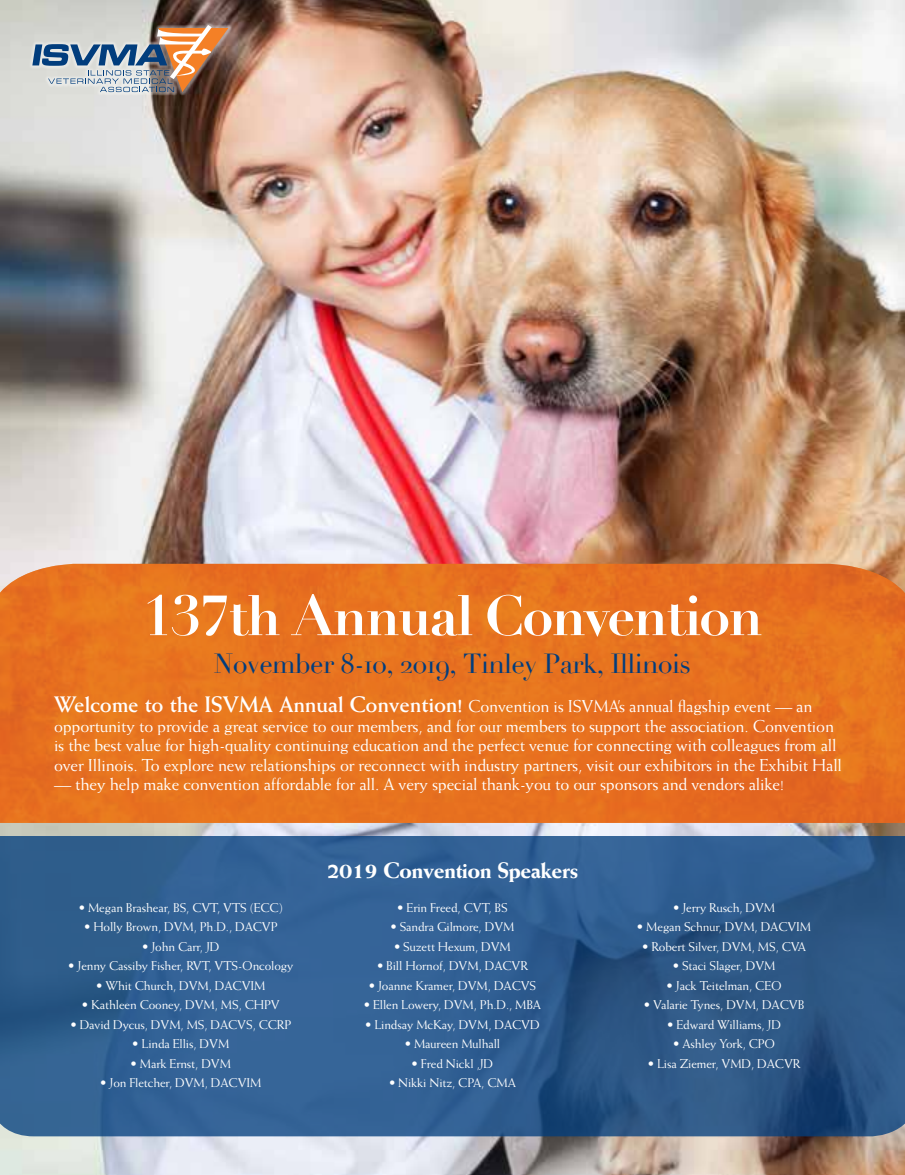
<style>
.page{position:relative;width:905px;height:1175px;background:#fff}
.page>*{position:absolute;margin:0;border:0;box-sizing:border-box;transform-origin:0 0}
.t1{font:700 55.5px "Didot";letter-spacing:-.04em;color:#fff}
.t2{font:27px "Didot";letter-spacing:-.025em;color:#013d7d}
.t3{font:800 22.5px "Weiss";letter-spacing:-.03em;color:#fff}
.t4{font:17.25px/19.5px "Weiss";letter-spacing:-.01em;color:#fff}
.t5{font:12.75px "Weiss";letter-spacing:-.01em;color:#fff}
.s1{font-weight:700;font-size:22.5px}
</style>
<div class="page">
<img style="left:0;top:0;width:904px;height:1174px">
<img style="left:0;top:564px;width:904px;height:259px">
<div style="left:29px;top:21px;width:203px;height:75px;background:#fff;opacity:.4"></div>
<svg style="left:32px;top:25px;width:196px;height:67px;background:#a8a09c"></svg>
<svg style="left:0;top:836px;width:904px;height:300px;background:#2f5c8d"></svg>
<p class="t1" style="left:142px;top:580px;width:622px">137th Annual Convention</p>
<p class="t2" style="left:214px;top:647px;width:478px">November 8-10, 2019, Tinley Park, Illinois</p>
<p class="t4" style="left:54px;top:696px;width:789px"><span class="s1">Welcome to the ISVMA Annual Convention!</span> Convention is ISVMA’s annual flagship event — an opportunity to provide a great service to our members, and for our members to support the association. Convention is the best value for high-quality continuing education and the perfect venue for connecting with colleagues from all over Illinois. To explore new relationships or reconnect with industry partners, visit our exhibitors in the Exhibit Hall</p>
<p class="t4" style="left:54px;top:774px;width:731px">— they help make convention affordable for all. A very special thank-you to our sponsors and vendors alike!</p>
<p class="t5" style="left:79px;top:900px;width:206px">• Megan Brashear, BS, CVT, VTS (ECC)</p>
<p class="t5" style="left:84px;top:919px;width:195px">• Holly Brown, DVM, Ph.D., DACVP</p>
<p class="t5" style="left:142px;top:939px;width:79px">• John Carr, JD</p>
<p class="t5" style="left:68px;top:958px;width:227px">• Jenny Cassiby Fisher, RVT, VTS-Oncology</p>
<p class="t5" style="left:96px;top:978px;width:171px">• Whit Church, DVM, DACVIM</p>
<p class="t5" style="left:82px;top:997px;width:199px">• Kathleen Cooney, DVM, MS, CHPV</p>
<p class="t5" style="left:70px;top:1017px;width:222px">• David Dycus, DVM, MS, DACVS, CCRP</p>
<p class="t5" style="left:132px;top:1036px;width:99px">• Linda Ellis, DVM</p>
<p class="t5" style="left:131px;top:1056px;width:102px">• Mark Ernst, DVM</p>
<p class="t5" style="left:100px;top:1075px;width:163px">• Jon Fletcher, DVM, DACVIM</p>
<p class="t3" style="left:326px;top:856px;width:253px">2019 Convention Speakers</p>
<p class="t5" style="left:397px;top:900px;width:112px">• Erin Freed, CVT, BS</p>
<p class="t5" style="left:390px;top:919px;width:126px">• Sandra Gilmore, DVM</p>
<p class="t5" style="left:394px;top:939px;width:118px">• Suzett Hexum, DVM</p>
<p class="t5" style="left:377px;top:958px;width:152px">• Bill Hornof, DVM, DACVR</p>
<p class="t5" style="left:369px;top:978px;width:169px">• Joanne Kramer, DVM, DACVS</p>
<p class="t5" style="left:364px;top:997px;width:179px">• Ellen Lowery, DVM, Ph.D., MBA</p>
<p class="t5" style="left:365px;top:1017px;width:176px">• Lindsay McKay, DVM, DACVD</p>
<p class="t5" style="left:405px;top:1036px;width:97px">• Maureen Mulhall</p>
<p class="t5" style="left:411px;top:1056px;width:83px">• Fred Nickl ,JD</p>
<p class="t5" style="left:389px;top:1075px;width:128px">• Nikki Nitz, CPA, CMA</p>
<p class="t5" style="left:673px;top:900px;width:104px">• Jerry Rusch, DVM</p>
<p class="t5" style="left:637px;top:919px;width:176px">• Megan Schnur, DVM, DACVIM</p>
<p class="t5" style="left:642px;top:939px;width:165px">• Robert Silver, DVM, MS, CVA</p>
<p class="t5" style="left:672px;top:958px;width:104px">• Staci Slager, DVM</p>
<p class="t5" style="left:666px;top:978px;width:117px">• Jack Teitelman, CEO</p>
<p class="t5" style="left:644px;top:997px;width:162px">• Valarie Tynes, DVM, DACVB</p>
<p class="t5" style="left:667px;top:1017px;width:115px">• Edward Williams, JD</p>
<p class="t5" style="left:673px;top:1036px;width:104px">• Ashley York, CPO</p>
<p class="t5" style="left:647px;top:1056px;width:154px">• Lisa Ziemer, VMD, DACVR</p>
</div>
